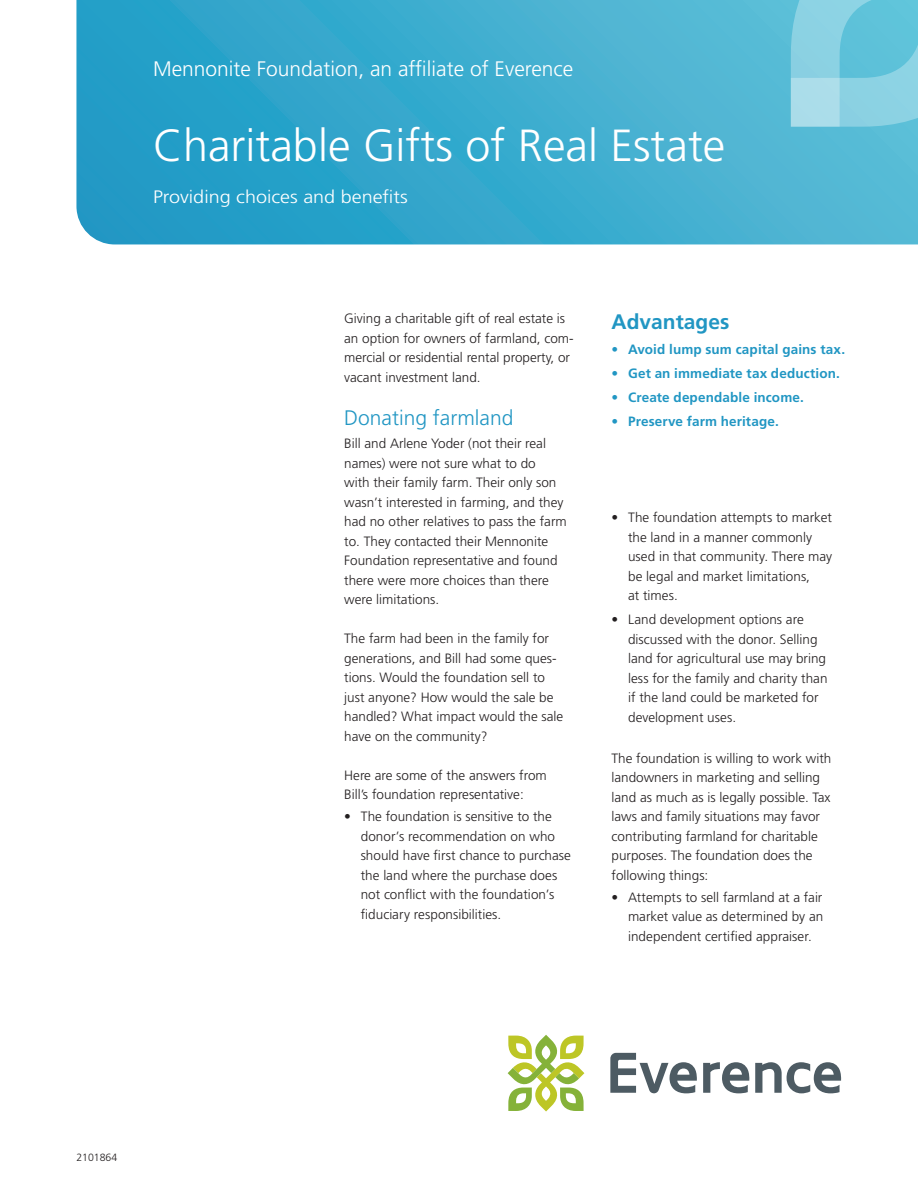
<style>
.page{position:relative;width:918px;height:1188px;background:#fff}
.page>*{position:absolute;margin:0;border:0;box-sizing:border-box;transform-origin:0 0}
.Headline_30_32{font:300 45px "Frutiger LT Std";color:#fff}
.Subhead1_14_16{font:300 21px "Frutiger LT Std";color:#fff}
.Subhead2_14_16{font:300 21px "Frutiger LT Std";color:#2196c3}
.Subhead2_14_16-2{font:700 21px "Frutiger LT Std";color:#2196c3}
.Description_line_12{font:300 18px "Frutiger LT Std";color:#fff;scale:1.1 1}
.Body_text_9_13_Fruti{font:300 13.5px/19.5px "Frutiger LT Std";color:#231f20}
.t1{font:700 13.5px "Frutiger LT Std";letter-spacing:.01em;color:#2196c3}
.Registry_number_7_8{font:300 10.5px "Frutiger LT Std";color:#231f20}
</style>
<div class="page">
<svg style="left:76px;top:0;width:842px;height:244px;background:#3aaacd"></svg>
<svg style="left:791px;top:0;width:127px;height:127px;background:#80cee0"></svg>
<svg style="left:703px;top:1062px;width:46px;height:31px"></svg>
<svg style="left:755px;top:1062px;width:86px;height:31px"></svg>
<svg style="left:610px;top:1053px;width:87px;height:40px"></svg>
<svg style="left:508px;top:1035px;width:76px;height:76px"></svg>
<p class="Subhead1_14_16" style="left:153px;top:56px;width:422px">Mennonite Foundation, an affiliate of Everence</p>
<p class="Headline_30_32" style="left:153px;top:120px;width:574px">Charitable Gifts of Real Estate</p>
<p class="Description_line_12" style="left:153px;top:187px;width:233px">Providing choices and benefits</p>
<p class="Body_text_9_13_Fruti" style="left:344px;top:309px;width:231px">Giving a charitable gift of real estate is an option for owners of farmland, com&shy;mercial or residential rental property, or vacant investment land.</p>
<p class="Subhead2_14_16" style="left:344px;top:406px;width:171px">Donating farmland</p>
<p class="Body_text_9_13_Fruti" style="left:344px;top:434px;width:224px">Bill and Arlene Yoder (not their real names) were not sure what to do<br>with their family farm. Their only son wasn’t interested in farming, and they had no other relatives to pass the farm to. They contacted their Mennonite Foundation representative and found there were more choices than there were limitations.</p>
<p class="Body_text_9_13_Fruti" style="left:344px;top:629px;width:221px">The farm had been in the family for generations, and Bill had some ques&shy;tions. Would the foundation sell to just anyone? How would the sale be handled? What impact would the sale have on the community?</p>
<p class="Body_text_9_13_Fruti" style="left:344px;top:766px;width:204px">Here are some of the answers from<br>Bill’s foundation representative:</p>
<p class="Body_text_9_13_Fruti" style="left:361px;top:807px;width:212px;text-indent:-16px">• The foundation is sensitive to the donor’s recommendation on who should have first chance to purchase the land where the purchase does not conflict with the foundation’s fiduciary responsibilities.</p>
<p class="Subhead2_14_16-2" style="left:612px;top:309px;width:119px">Advantages</p>
<p class="t1" style="left:612px;top:342px;width:235px">• Avoid lump sum capital gains tax.</p>
<p class="t1" style="left:612px;top:366px;width:230px">• Get an immediate tax deduction.</p>
<p class="t1" style="left:612px;top:390px;width:194px">• Create dependable income.</p>
<p class="t1" style="left:612px;top:414px;width:169px">• Preserve farm heritage.</p>
<p class="Body_text_9_13_Fruti" style="left:628px;top:508px;width:206px;text-indent:-16px">• The foundation attempts to market the land in a manner commonly used in that community. There may be legal and market limitations,<br>at times.</p>
<p class="Body_text_9_13_Fruti" style="left:628px;top:610px;width:201px;text-indent:-16px">• Land development options are discussed with the donor. Selling land for agricultural use may bring less for the family and charity than if the land could be marketed for development uses.</p>
<p class="Body_text_9_13_Fruti" style="left:612px;top:749px;width:221px">The foundation is willing to work with landowners in marketing and selling land as much as is legally possible. Tax laws and family situations may favor contributing farmland for charitable purposes. The foundation does the following things:</p>
<p class="Body_text_9_13_Fruti" style="left:628px;top:887px;width:197px;text-align:justify;text-indent:-16px">• Attempts to sell farmland at a fair market value as determined by an independent certified appraiser.</p>
<p class="Registry_number_7_8" style="left:76px;top:1151px;width:42px">2101864</p>
</div>
